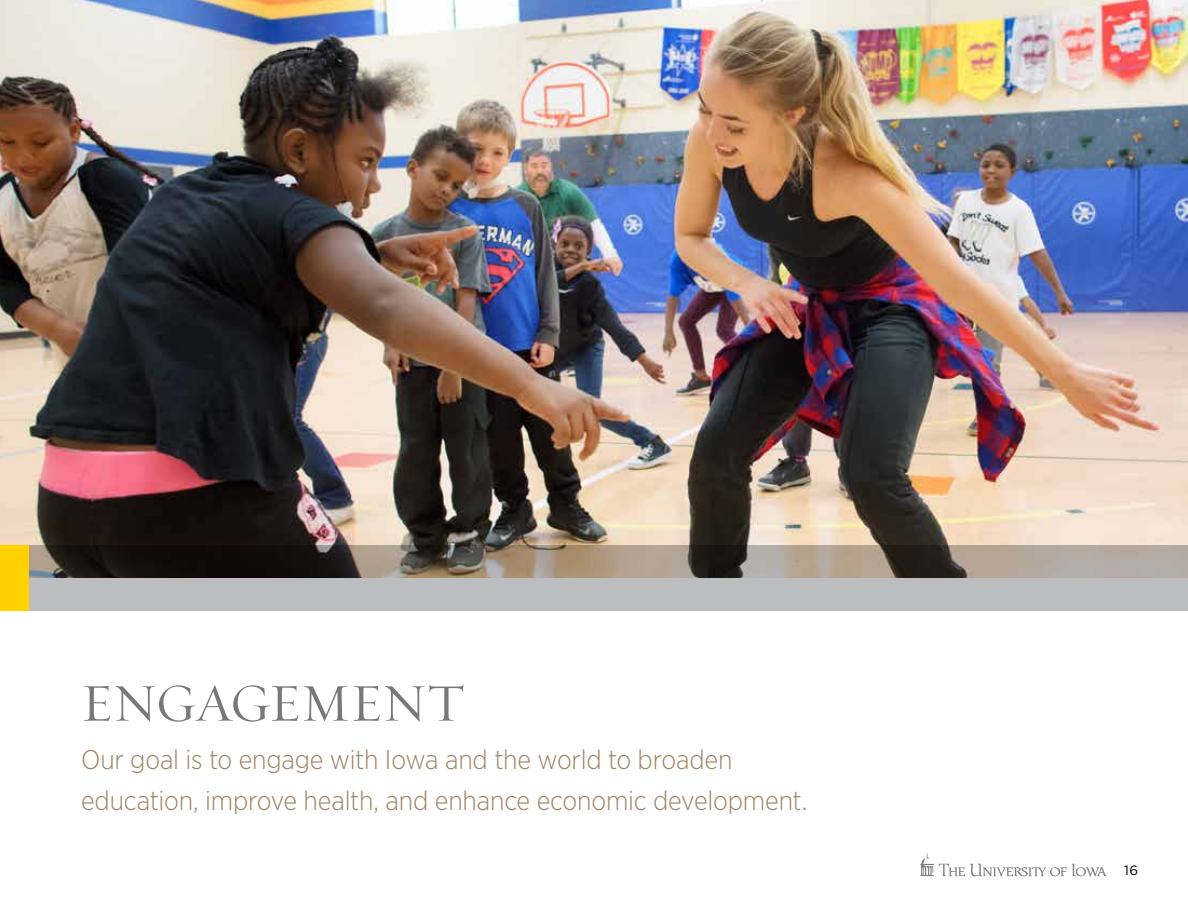
<style>
.page{position:relative;width:1188px;height:918px;background:#fff}
.page>*{position:absolute;margin:0;border:0;box-sizing:border-box;transform-origin:0 0}
.t1{font:54px "Requiem Display";letter-spacing:-.02em;color:#77787b}
.t2{font:300 27px/40.5px "Gotham Narrow";letter-spacing:-.005em;color:#9d8365}
.t3{font:13.5px "Gotham";color:#000}
</style>
<div class="page">
<svg style="left:920px;top:853px;width:187px;height:24px"></svg>
<img style="left:0;top:0;width:1188px;height:545px">
<svg style="left:28px;top:545px;width:1160px;height:66px;background:#97928d"></svg>
<div style="left:0;top:545px;width:28px;height:66px;background:#ffd100"></div>
<h1 class="t1" style="left:81px;top:664px;width:385px">ENGAGEMENT</h1>
<p class="t2" style="left:81px;top:739px;width:728px">Our goal is to engage with Iowa and the world to broaden education, improve health, and enhance economic development.</p>
<p class="t3" style="left:1124px;top:862px;width:15px">16</p>
</div>
